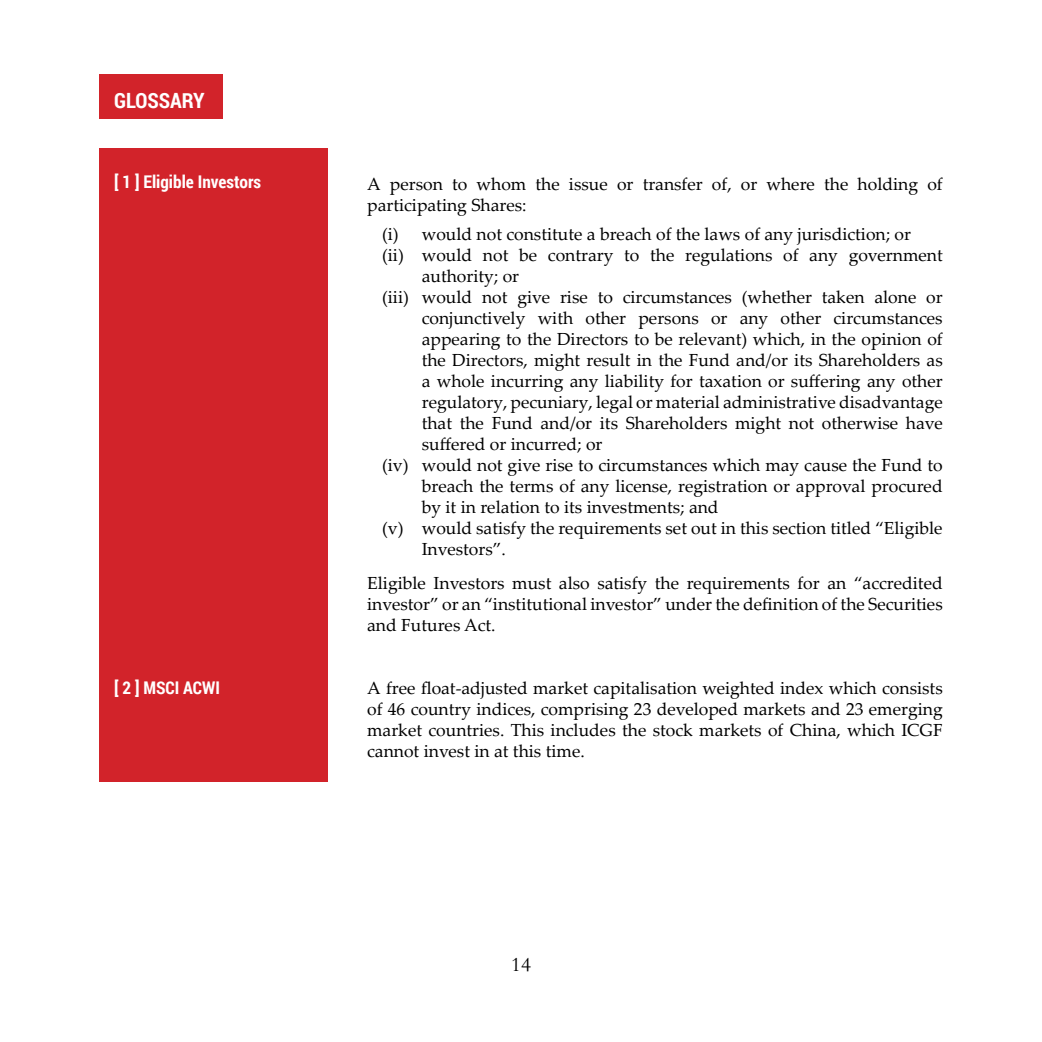
<style>
.page{position:relative;width:1042px;height:1042px;background:#fff}
.page>*{position:absolute;margin:0;border:0;box-sizing:border-box;transform-origin:0 0}
.t1{font:700 21px "Roboto Condensed";color:#fff}
.t2{font:21px "Garamond";color:#000}
.t3{font:17.5px/21px "Palatino Linotype";color:#000}
.t4{font:700 17.5px "Roboto Condensed";color:#fff}
</style>
<div class="page">
<div style="left:99px;top:149px;width:228px;height:633px;background:#d2232a"></div>
<div style="left:99px;top:74px;width:123px;height:45px;background:#d2232a"></div>
<p class="t1" style="left:114px;top:85px;width:92px">GLOSSARY</p>
<p class="t4" style="left:114px;top:170px;width:149px">[ 1 ] Eligible Investors</p>
<p class="t4" style="left:114px;top:676px;width:107px">[ 2 ] MSCI ACWI</p>
<p class="t3" style="left:367px;top:173px;width:577px">A person to whom the issue or transfer of, or where the holding of participating Shares:</p>
<p class="t3" style="left:382px;top:223px;width:23px">(i) (ii)</p>
<p class="t3" style="left:382px;top:286px;width:28px">(iii)</p>
<p class="t3" style="left:382px;top:454px;width:28px">(iv)</p>
<p class="t3" style="left:382px;top:517px;width:23px">(v)</p>
<p class="t3" style="left:422px;top:223px;width:522px">would not constitute a breach of the laws of any jurisdiction; or would not be contrary to the regulations of any government authority; or<br>would not give rise to circumstances (whether taken alone or conjunctively with other persons or any other circumstances appearing to the Directors to be relevant) which, in the opinion of the Directors, might result in the Fund and/or its Shareholders as a whole incurring any liability for taxation or suffering any other regulatory, pecuniary, legal or material administrative disadvantage that the Fund and/or its Shareholders might not otherwise have suffered or incurred; or<br>would not give rise to circumstances which may cause the Fund to breach the terms of any license, registration or approval procured by it in relation to its investments; and<br>would satisfy the requirements set out in this section titled “Eligible Investors”.</p>
<p class="t3" style="left:367px;top:572px;width:577px;text-align:justify">Eligible Investors must also satisfy the requirements for an “accredited investor” or an “institutional investor” under the definition of the Securities and Futures Act.</p>
<p class="t3" style="left:367px;top:677px;width:577px;text-align:justify">A free float-adjusted market capitalisation weighted index which consists of 46 country indices, comprising 23 developed markets and 23 emerging market countries. This includes the stock markets of China, which ICGF cannot invest in at this time.</p>
<p class="t2" style="left:511px;top:950px;width:21px">14</p>
</div>
